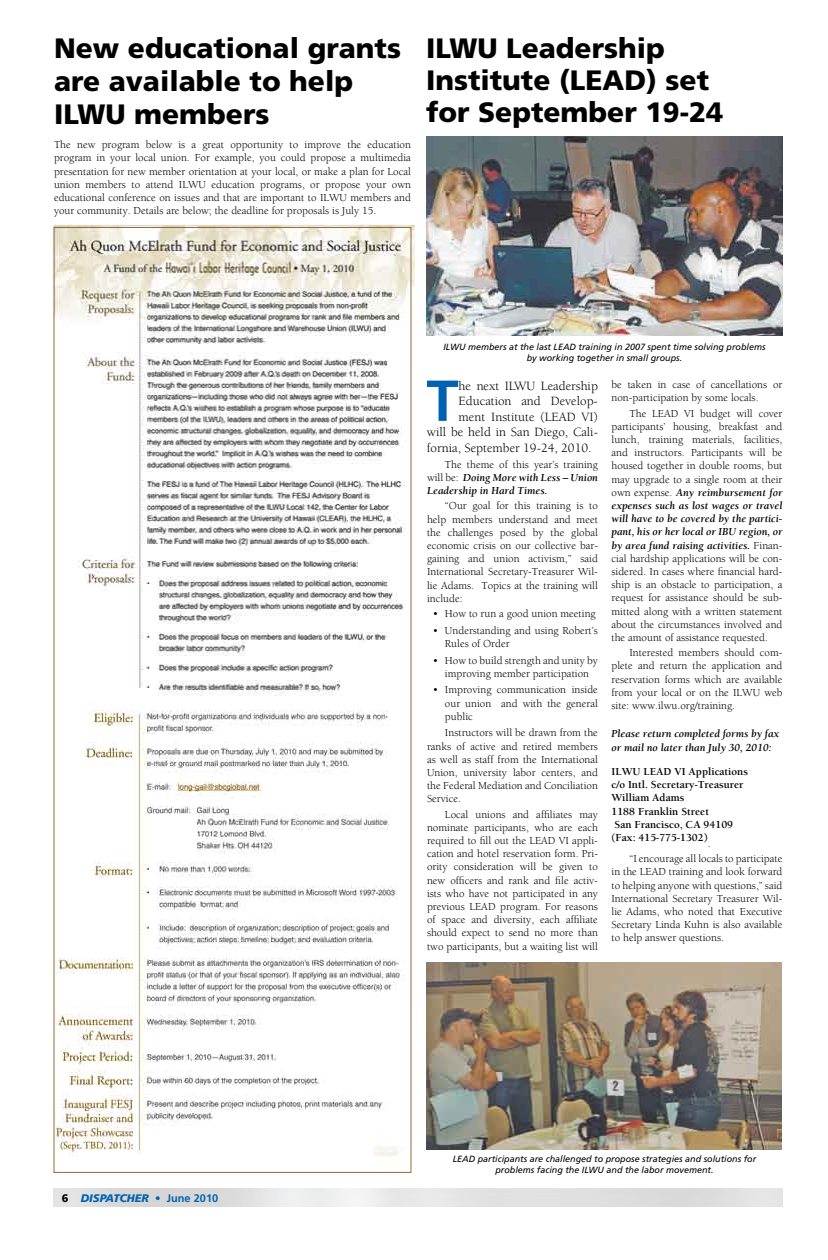
<style>
.page{position:relative;width:828px;height:1260px;background:#fff}
.page>*{position:absolute;margin:0;border:0;box-sizing:border-box;transform-origin:0 0}
.t1{font:700 57.7px "Frutiger";color:#0062b0}
.t2{font:900 28px/33px "Frutiger";color:#000}
.t3{font:13px "Berkeley";color:#000}
.t4{font:11px/13.2px "Berkeley";color:#000;text-align:justify}
.t5{font:italic 700 11px/13.2px "Berkeley";color:#000;text-align:justify}
.t6{font:700 11px/13.2px "Berkeley";color:#000}
.t7{font:italic 900 11px "Frutiger";color:#0062b0}
.t8{font:italic 9px/10.8px "Frutiger";color:#000;text-align:center}
.s1{font-weight:400;font-style:normal}
.s2{font-weight:700;font-style:italic}
.s3{font-style:normal;color:#000}
.s4{font-weight:700;font-style:normal}
</style>
<div class="page">
<img style="left:53px;top:224px;width:361px;height:475px">
<img style="left:56px;top:710px;width:349px;height:448px">
<img style="left:426px;top:962px;width:356px;height:188px">
<img style="left:426px;top:137px;width:357px;height:199px">
<h2 class="t2" style="left:54px;top:31px;width:349px">New educational grants are available to help<br>ILWU members</h2>
<p class="t4" style="left:54px;top:138px;width:359px">The new program below is a great opportunity to improve the education program in your local union. For example, you could propose a multimedia presentation for new member orientation at your local, or make a plan for Local union members to attend ILWU education programs, or propose your own educational conference on issues and that are important to ILWU members and your community. Details are below; the deadline for proposals is July 15.</p>
<h2 class="t2" style="left:426px;top:32px;width:299px;line-height:32px">ILWU Leadership<br>Institute (LEAD) set for September 19-24</h2>
<p class="t8" style="left:443px;top:341px;width:324px">ILWU members at the last LEAD training in 2007 spent time solving problems by working together in small groups.</p>
<h1 class="t1" style="left:427px;top:367px;width:34px">T</h1>
<p class="t3" style="left:459px;top:379px;width:141px">he next ILWU Leadership</p>
<p class="t3" style="left:459px;top:394px;width:141px">Education and Develop-</p>
<p class="t3" style="left:459px;top:410px;width:141px">ment Institute (LEAD VI)</p>
<p class="t3" style="left:427px;top:426px;width:173px">will be held in San Diego, Cali-</p>
<p class="t3" style="left:427px;top:441px;width:166px">fornia, September 19-24, 2010.</p>
<p class="t5" style="left:427px;top:458px;width:173px;text-indent:18px"><span class="s1">The theme of this year’s training will be:</span> Doing More with Less – Union Leadership in Hard Times.</p>
<p class="t4" style="left:427px;top:500px;width:173px;text-indent:18px">“Our goal for this training is to help members understand and meet the challenges posed by the global economic crisis on our collective bar&shy;gaining and union activism,” said International Secretary-Treasurer Wil&shy;lie Adams. Topics at the training will include:</p>
<p class="t4" style="left:433px;top:607px;width:164px">• How to run a good union meeting</p>
<p class="t4" style="left:445px;top:624px;width:154px;text-indent:-12px">• Understanding and using Robert’s<br>Rules of Order</p>
<p class="t4" style="left:433px;top:654px;width:166px;text-align:center">• How to build strength and unity by improving member participation</p>
<p class="t4" style="left:445px;top:684px;width:154px;text-indent:-12px">• Improving communication inside our union and with the general public</p>
<p class="t4" style="left:427px;top:727px;width:173px;text-indent:18px">Instructors will be drawn from the ranks of active and retired members as well as staff from the International Union, university labor centers, and the Federal Mediation and Conciliation Service.</p>
<p class="t4" style="left:427px;top:808px;width:173px;text-indent:18px">Local unions and affiliates may nominate participants, who are each required to fill out the LEAD VI appli&shy;cation and hotel reservation form. Pri&shy;ority consideration will be given to new officers and rank and file activ&shy;ists who have not participated in any previous LEAD program. For reasons of space and diversity, each affiliate should expect to send no more than two participants, but a waiting list will</p>
<p class="t4" style="left:612px;top:378px;width:172px">be taken in case of cancellations or non-participation by some locals.</p>
<p class="t4" style="left:612px;top:407px;width:173px;text-indent:18px">The LEAD VI budget will cover participants’ housing, breakfast and lunch, training materials, facilities, and instructors. Participants will be housed together in double rooms, but may upgrade to a single room at their own expense. <span class="s2">Any reimbursement for expenses such as lost wages or travel will have to be covered by the partici&shy;pant, his or her local or IBU region, or by area fund raising activities.</span> Finan&shy;cial hardship applications will be con&shy;sidered. In cases where financial hard&shy;ship is an obstacle to participation, a request for assistance should be sub&shy;mitted along with a written statement about the circumstances involved and the amount of assistance requested.</p>
<p class="t4" style="left:612px;top:646px;width:173px;text-indent:18px">Interested members should com&shy;plete and return the application and reservation forms which are available from your local or on the ILWU web site: www.ilwu.org/training.</p>
<p class="t5" style="left:612px;top:728px;width:169px">Please return completed forms by fax or mail no later than July 30, 2010:</p>
<p class="t6" style="left:612px;top:765px;width:138px">ILWU LEAD VI Applications c/o Intl. Secretary-Treasurer<br>William Adams<br>1188 Franklin Street<br>San Francisco, CA 94109 (Fax: 415-775-1302)</p>
<p class="t4" style="left:629px;top:836px;width:155px;line-height:15.2px;text-align:center">.<br>“I encourage all locals to participate</p>
<p class="t4" style="left:612px;top:866px;width:173px">in the LEAD training and look forward to helping anyone with questions,” said International Secretary Treasurer Wil&shy;lie Adams, who noted that Executive Secretary Linda Kuhn is also available to help answer questions.</p>
<p class="t7" style="left:62px;top:1192px;width:158px"><span class="s3">6</span> DISPATCHER <span class="s4">• June 2010</span></p>
<p class="t8" style="left:453px;top:1153px;width:305px">LEAD participants are challenged to propose strategies and solutions for problems facing the ILWU and the labor movement.</p>
</div>
